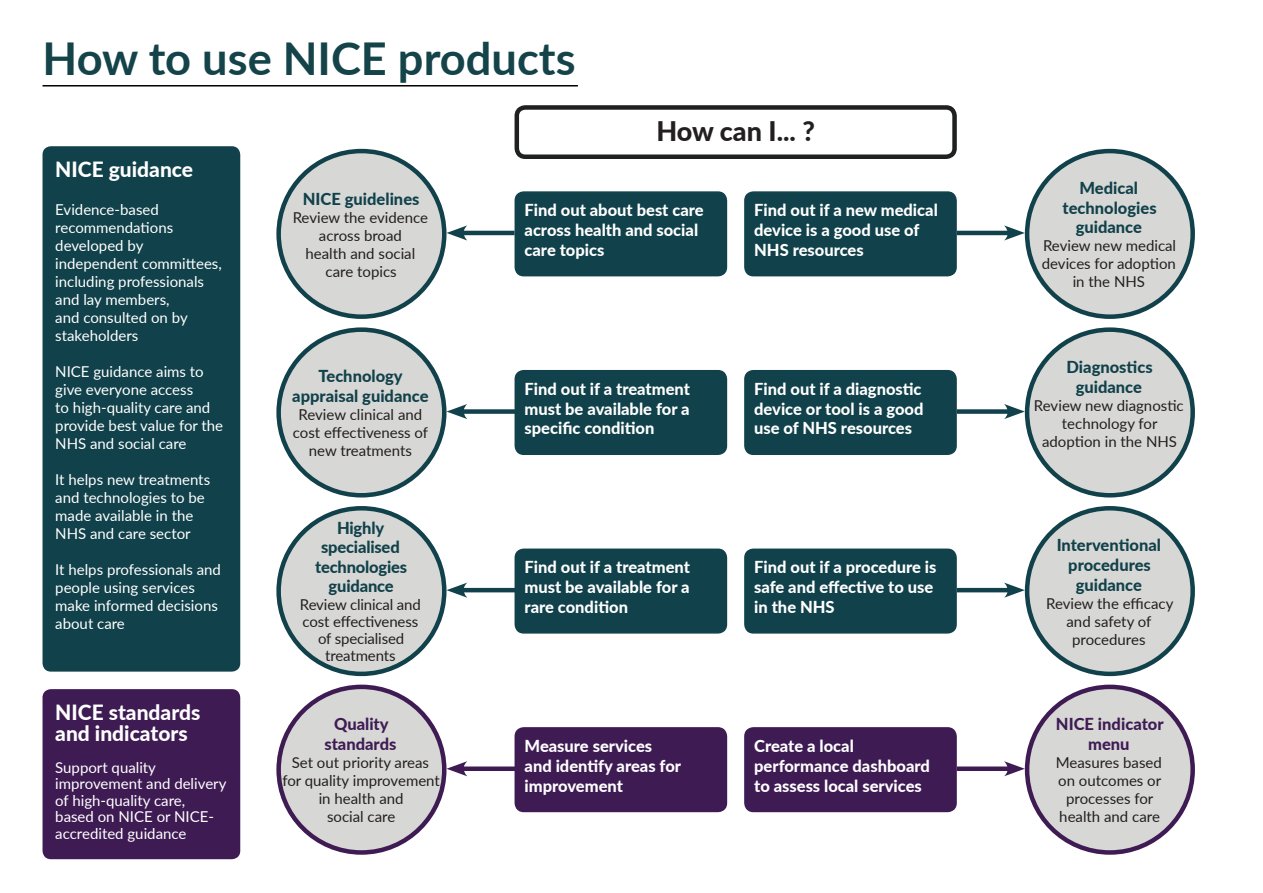
<style>
.page{position:relative;width:1263px;height:893px;background:#fff}
.page>*{position:absolute;margin:0;border:0;box-sizing:border-box;transform-origin:0 0}
.t1{font:700 45.3px "Lato";color:#144449}
.t2{font:800 27px "Lato";letter-spacing:-.005em;color:#231f20}
.t3{font:800 21px/21px "Lato";color:#fff}
.t4{font:800 16.5px/19.8px "Lato";color:#fff}
.t5{font:800 16.5px/19.8px "Lato";color:#11414a;text-align:center}
.t6{font:800 16.5px/19.8px "Lato";color:#3f1b54;text-align:center}
.t7{font:15px/18px "Lato";color:#fff}
.t8{font:15px/18px "Lato";color:#231f20;text-align:center}
</style>
<div class="page">
<div style="left:514px;top:105px;width:443px;height:54px;border:4px solid #1f2020;border-radius:9px"></div>
<div style="left:515px;top:192px;width:211px;height:84px;background:#11414a;border-radius:9px"></div>
<div style="left:514px;top:191px;width:213px;height:85px;border:2px solid #11414a;border-radius:9px"></div>
<div style="left:279px;top:151px;width:165px;height:166px;background:#d7d7d5;border-radius:50%"></div>
<div style="left:276px;top:149px;width:170px;height:170px;border:4px solid #11414a;border-radius:50%"></div>
<div style="left:515px;top:371px;width:211px;height:83px;background:#11414a;border-radius:9px"></div>
<div style="left:514px;top:370px;width:213px;height:85px;border:2px solid #11414a;border-radius:9px"></div>
<div style="left:279px;top:330px;width:165px;height:165px;background:#d7d7d5;border-radius:50%"></div>
<div style="left:276px;top:327px;width:170px;height:170px;border:4px solid #11414a;border-radius:50%"></div>
<div style="left:515px;top:549px;width:211px;height:84px;background:#11414a;border-radius:9px"></div>
<div style="left:514px;top:549px;width:213px;height:85px;border:2px solid #11414a;border-radius:9px"></div>
<div style="left:515px;top:728px;width:211px;height:83px;background:#3f1b54;border-radius:9px"></div>
<div style="left:514px;top:727px;width:213px;height:85px;border:2px solid #3f1b54;border-radius:9px"></div>
<div style="left:279px;top:508px;width:165px;height:166px;background:#d7d7d5;border-radius:50%"></div>
<div style="left:276px;top:506px;width:170px;height:170px;border:4px solid #11414a;border-radius:50%"></div>
<div style="left:279px;top:687px;width:165px;height:165px;background:#d7d7d5;border-radius:50%"></div>
<div style="left:276px;top:685px;width:170px;height:170px;border:4px solid #3f1b54;border-radius:50%"></div>
<hr style="left:459px;top:231px;width:55px;height:4px;background:#11414a">
<svg style="left:446px;top:225px;width:21px;height:16px"></svg>
<div style="left:459px;top:409px;width:58px;height:5px;background:#11414a"></div>
<svg style="left:446px;top:404px;width:21px;height:15px"></svg>
<hr style="left:459px;top:588px;width:58px;height:4px;background:#11414a">
<svg style="left:446px;top:583px;width:21px;height:15px"></svg>
<div style="left:459px;top:766px;width:58px;height:5px;background:#3f1b54"></div>
<svg style="left:446px;top:761px;width:21px;height:15px"></svg>
<div style="left:1027px;top:151px;width:166px;height:166px;background:#d7d7d5;border-radius:50%"></div>
<div style="left:1025px;top:149px;width:170px;height:170px;border:4px solid #11414a;border-radius:50%"></div>
<div style="left:1027px;top:330px;width:166px;height:165px;background:#d7d7d5;border-radius:50%"></div>
<div style="left:1025px;top:327px;width:170px;height:170px;border:4px solid #11414a;border-radius:50%"></div>
<div style="left:1027px;top:508px;width:166px;height:166px;background:#d7d7d5;border-radius:50%"></div>
<div style="left:1025px;top:506px;width:170px;height:170px;border:4px solid #11414a;border-radius:50%"></div>
<div style="left:1027px;top:687px;width:166px;height:165px;background:#d7d7d5;border-radius:50%"></div>
<div style="left:1025px;top:685px;width:170px;height:170px;border:4px solid #3f1b54;border-radius:50%"></div>
<hr style="left:957px;top:231px;width:55px;height:4px;background:#11414a">
<svg style="left:1004px;top:225px;width:21px;height:16px"></svg>
<div style="left:957px;top:409px;width:55px;height:5px;background:#11414a"></div>
<svg style="left:1004px;top:404px;width:21px;height:15px"></svg>
<hr style="left:957px;top:588px;width:55px;height:4px;background:#11414a">
<svg style="left:1004px;top:583px;width:21px;height:15px"></svg>
<div style="left:957px;top:766px;width:55px;height:5px;background:#3f1b54"></div>
<svg style="left:1004px;top:761px;width:21px;height:15px"></svg>
<hr style="left:43px;top:85px;width:535px;height:2px;background:#000">
<div style="left:43px;top:146px;width:197px;height:526px;background:#11414a;border-radius:9px"></div>
<div style="left:745px;top:192px;width:211px;height:84px;background:#11414a;border-radius:9px"></div>
<div style="left:744px;top:191px;width:213px;height:85px;border:2px solid #11414a;border-radius:9px"></div>
<div style="left:745px;top:371px;width:211px;height:83px;background:#11414a;border-radius:9px"></div>
<div style="left:744px;top:370px;width:213px;height:85px;border:2px solid #11414a;border-radius:9px"></div>
<div style="left:745px;top:549px;width:211px;height:84px;background:#11414a;border-radius:9px"></div>
<div style="left:744px;top:549px;width:213px;height:85px;border:2px solid #11414a;border-radius:9px"></div>
<div style="left:745px;top:728px;width:211px;height:83px;background:#3f1b54;border-radius:9px"></div>
<div style="left:744px;top:727px;width:213px;height:85px;border:2px solid #3f1b54;border-radius:9px"></div>
<div style="left:43px;top:689px;width:197px;height:170px;background:#3f1b54;border-radius:9px"></div>
<p class="t1" style="left:43px;top:25px;width:534px">How to use NICE products</p>
<p class="t2" style="left:656px;top:112px;width:160px">How can I... ?</p>
<p class="t3" style="left:55px;top:158px;width:139px">NICE guidance</p>
<p class="t7" style="left:55px;top:200px;width:168px">Evidence-based recommendations developed by independent committees, including professionals and lay members,<br>and consulted on by stakeholders</p>
<p class="t7" style="left:55px;top:362px;width:169px">NICE guidance aims to give everyone access<br>to high-quality care and provide best value for the<br>NHS and social care</p>
<p class="t7" style="left:55px;top:470px;width:156px">It helps new treatments and technologies to be made available in the<br>NHS and care sector</p>
<p class="t7" style="left:55px;top:560px;width:167px">It helps professionals and people using services make informed decisions about care</p>
<p class="t3" style="left:55px;top:701px;width:147px">NICE standards and indicators</p>
<p class="t7" style="left:55px;top:758px;width:173px;line-height:16.5px">Support quality improvement and delivery of high-quality care, based on NICE or NICE&shy;accredited guidance</p>
<p class="t5" style="left:303px;top:188px;width:118px">NICE guidelines</p>
<p class="t8" style="left:293px;top:207px;width:137px">Review the evidence across broad<br>health and social care topics</p>
<p class="t5" style="left:292px;top:366px;width:138px">Technology appraisal guidance</p>
<p class="t8" style="left:293px;top:405px;width:137px">Review clinical and cost effectiveness of new treatments</p>
<p class="t5" style="left:315px;top:517px;width:94px">Highly specialised technologies guidance</p>
<p class="t8" style="left:300px;top:595px;width:122px;line-height:17.2px">Review clinical and cost effectiveness of specialised treatments</p>
<p class="t6" style="left:324px;top:714px;width:73px">Quality standards</p>
<p class="t8" style="left:282px;top:753px;width:159px">Set out priority areas for quality improvement in health and<br>social care</p>
<p class="t4" style="left:524px;top:200px;width:181px">Find out about best care across health and social care topics</p>
<p class="t4" style="left:524px;top:378px;width:167px;text-align:justify">Find out if a treatment must be available for a specific condition</p>
<p class="t4" style="left:524px;top:557px;width:167px;text-align:justify">Find out if a treatment must be available for a rare condition</p>
<p class="t4" style="left:524px;top:735px;width:158px">Measure services and identify areas for improvement</p>
<p class="t4" style="left:754px;top:200px;width:185px">Find out if a new medical device is a good use of<br>NHS resources</p>
<p class="t4" style="left:754px;top:378px;width:171px;text-align:justify">Find out if a diagnostic device or tool is a good use of NHS resources</p>
<p class="t4" style="left:754px;top:557px;width:184px">Find out if a procedure is safe and effective to use in the NHS</p>
<p class="t4" style="left:754px;top:735px;width:177px">Create a local performance dashboard to assess local services</p>
<p class="t5" style="left:1062px;top:177px;width:96px">Medical technologies guidance</p>
<p class="t8" style="left:1042px;top:236px;width:136px">Review new medical devices for adoption in the NHS</p>
<p class="t5" style="left:1066px;top:357px;width:88px">Diagnostics guidance</p>
<p class="t8" style="left:1034px;top:396px;width:151px">Review new diagnostic technology for adoption in the NHS</p>
<p class="t5" style="left:1057px;top:534px;width:106px">Interventional procedures guidance</p>
<p class="t8" style="left:1046px;top:593px;width:129px">Review the efficacy and safety of procedures</p>
<p class="t6" style="left:1056px;top:714px;width:109px">NICE indicator menu</p>
<p class="t8" style="left:1056px;top:753px;width:108px">Measures based on outcomes or processes for health and care</p>
</div>
